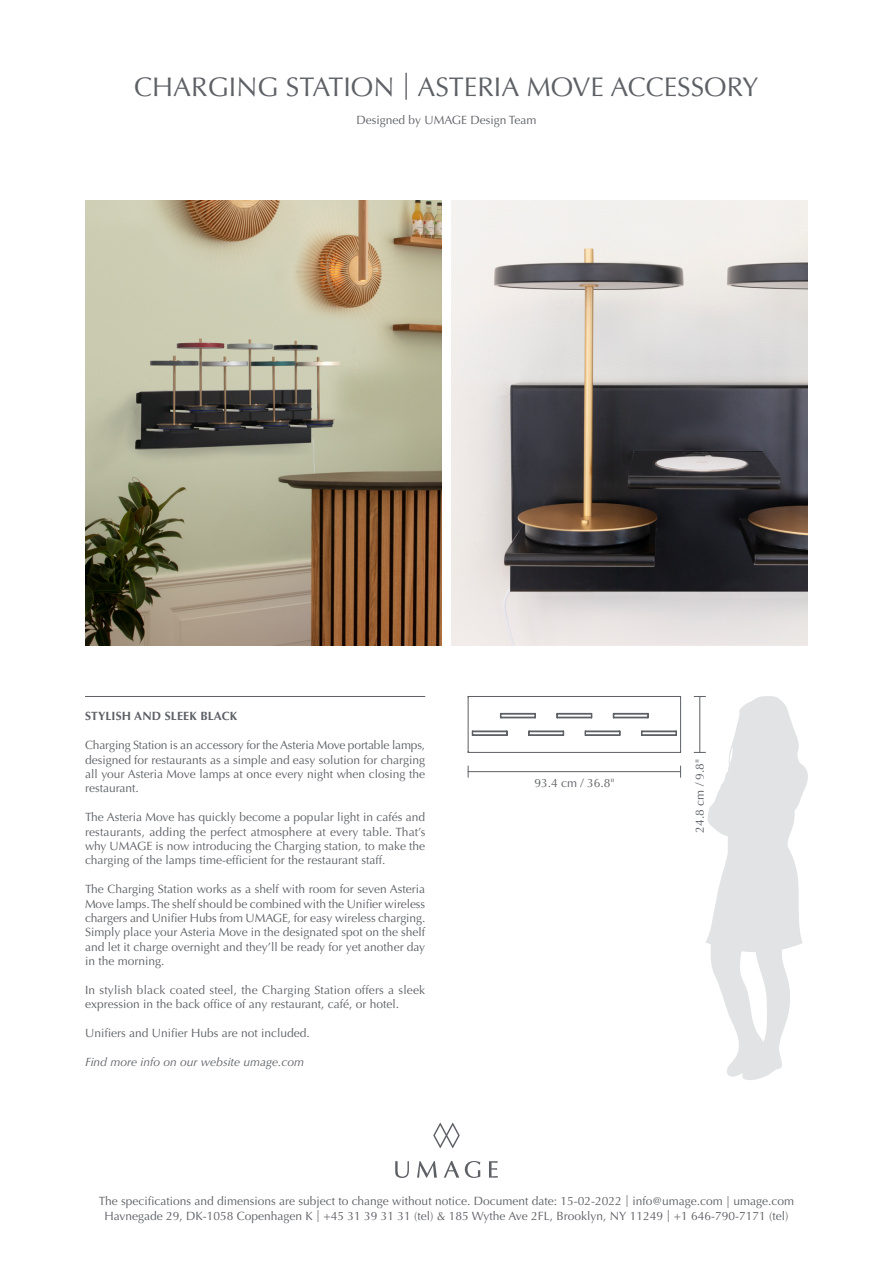
<style>
.page{position:relative;width:893px;height:1263px;background:#fff}
.page>*{position:absolute;margin:0;border:0;box-sizing:border-box;transform-origin:0 0}
.t1{font:27px "Optima LT Std";color:#5d6065}
.t2{font:12px/14.4px "Optima LT Std";color:#5d6065;text-align:justify}
.t3{font:italic 12px "Optima LT Std";color:#5d6065}
.t4{font:700 12px "Optima LT Std";letter-spacing:.01em;color:#5d6065}
</style>
<div class="page">
<svg style="left:489px;top:1161px;width:9px;height:16px"></svg>
<svg style="left:433px;top:1123px;width:27px;height:25px"></svg>
<svg style="left:395px;top:1161px;width:14px;height:17px"></svg>
<svg style="left:417px;top:1161px;width:20px;height:16px"></svg>
<svg style="left:444px;top:1161px;width:15px;height:16px"></svg>
<svg style="left:465px;top:1161px;width:15px;height:17px"></svg>
<img style="left:85px;top:200px;width:356px;height:446px">
<img style="left:452px;top:200px;width:356px;height:446px">
<hr style="left:85px;top:696px;width:340px;height:1px;background:#5d6065">
<hr style="left:468px;top:771px;width:213px;height:1px;background:#5d6065">
<svg style="left:694px;top:696px;width:114px;height:384px"></svg>
<svg style="left:467px;top:696px;width:214px;height:57px"></svg>
<h1 class="t1" style="left:134px;top:71px;width:626px">CHARGING STATION | ASTERIA MOVE ACCESSORY</h1>
<p class="t2" style="left:357px;top:113px;width:181px">Designed by UMAGE Design Team</p>
<p class="t4" style="left:85px;top:709px;width:154px">STYLISH AND SLEEK BLACK</p>
<p class="t2" style="left:85px;top:738px;width:342px">Charging Station is an accessory for the Asteria Move portable lamps, designed for restaurants as a simple and easy solution for charging all your Asteria Move lamps at once every night when closing the restaurant.</p>
<p class="t2" style="left:85px;top:810px;width:342px">The Asteria Move has quickly become a popular light in cafés and restaurants, adding the perfect atmosphere at every table. That’s why UMAGE is now introducing the Charging station, to make the charging of the lamps time-efficient for the restaurant staff.</p>
<p class="t2" style="left:85px;top:882px;width:342px">The Charging Station works as a shelf with room for seven Asteria Move lamps. The shelf should be combined with the Unifier wireless chargers and Unifier Hubs from UMAGE, for easy wireless charging.<br>Simply place your Asteria Move in the designated spot on the shelf and let it charge overnight and they’ll be ready for yet another day in the morning.</p>
<p class="t2" style="left:85px;top:983px;width:342px">In stylish black coated steel, the Charging Station offers a sleek expression in the back office of any restaurant, café, or hotel.</p>
<p class="t2" style="left:85px;top:1026px;width:226px">Unifiers and Unifier Hubs are not included.</p>
<p class="t3" style="left:85px;top:1055px;width:221px">Find more info on our website umage.com</p>
<p class="t2" style="left:534px;top:776px;width:82px">93.4 cm / 36.8"</p>
<p class="t2" style="left:693px;top:832px;width:75px;rotate:-90deg">24.8 cm / 9.8"</p>
<p class="t2" style="left:99px;top:1194px;width:697px;line-height:15px;text-align:center">The specifications and dimensions are subject to change without notice. Document date: 15-02-2022 | info@umage.com | umage.com<br>Havnegade 29, DK-1058 Copenhagen K | +45 31 39 31 31 (tel) &amp; 185 Wythe Ave 2FL, Brooklyn, NY 11249 | +1 646-790-7171 (tel)</p>
</div>
